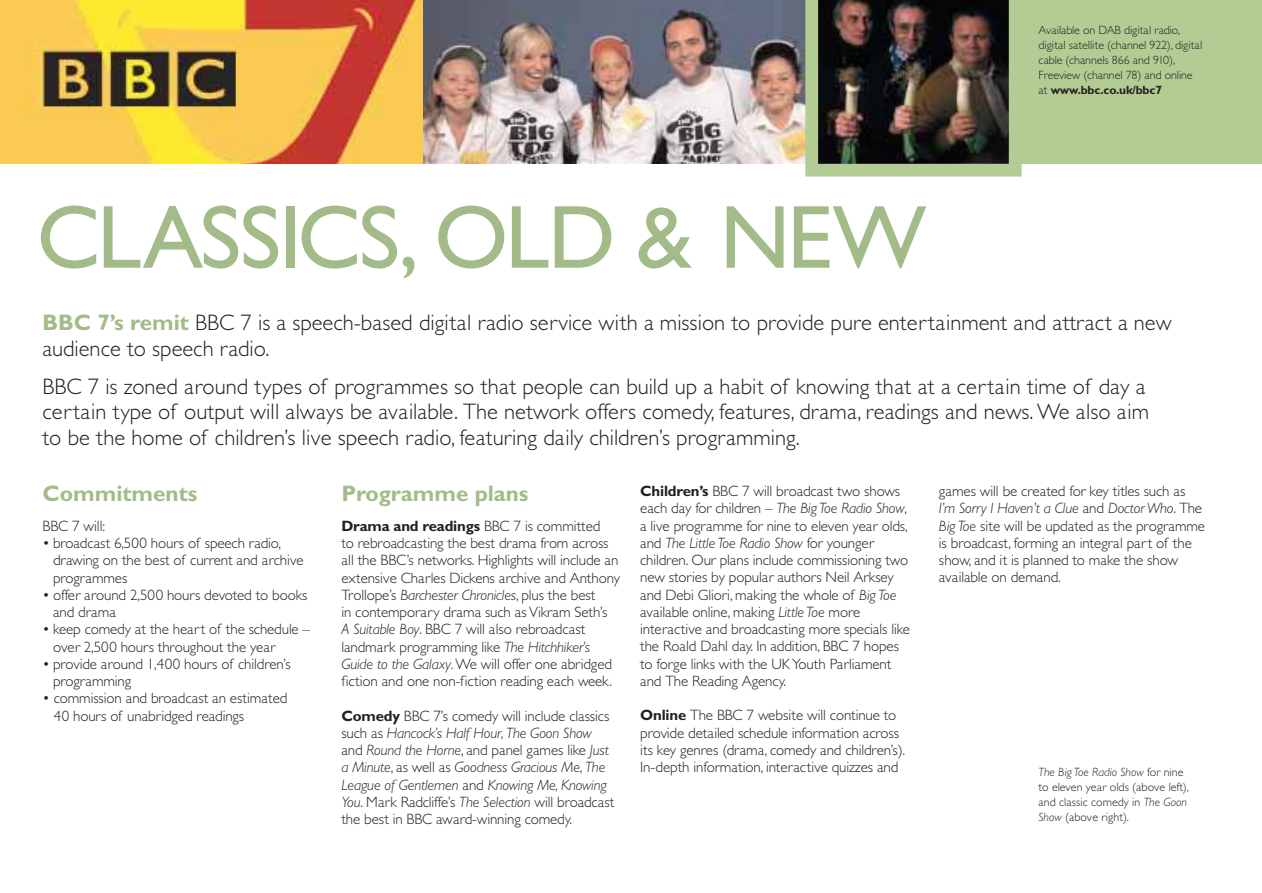
<style>
.page{position:relative;width:1262px;height:893px;background:#fff}
.page>*{position:absolute;margin:0;border:0;box-sizing:border-box;transform-origin:0 0}
.t1{font:90px "Gill Sans";letter-spacing:-.025em;color:#a3bb88}
.t2{font:300 22.5px/25.5px "Gill Sans";color:#231f1f}
.t3{font:700 22.5px "Gill Sans";color:#a3bb88}
.t4{font:300 15px/17.2px "Gill Sans";letter-spacing:-.01em;color:#231f1f}
.t5{font:300 12px/15px "Gill Sans";color:#231f1f}
.s1{font-weight:700}
.s2{font-weight:700;color:#a3bb88}
.s3{font-style:italic}
</style>
<div class="page">
<div style="left:1021px;top:0;width:240px;height:164px;background:#b3cc94"></div>
<img style="left:0;top:0;width:424px;height:164px">
<img style="left:424px;top:0;width:381px;height:164px">
<img style="left:805px;top:0;width:216px;height:176px">
<h1 class="t1" style="left:37px;top:206px;width:891px">CLASSICS, OLD &amp; NEW</h1>
<p class="t5" style="left:1038px;top:23px;width:165px">Available on DAB digital radio, digital satellite (channel 922), digital cable (channels 866 and 910),<br>Freeview (channel 78) and online at <span class="s1">www.bbc.co.uk/bbc7</span></p>
<h2 class="t2" style="left:43px;top:312px;width:1130px"><span class="s2">BBC 7’s remit</span> BBC 7 is a speech-based digital radio service with a mission to provide pure entertainment and attract a new audience to speech radio.</h2>
<p class="t2" style="left:43px;top:376px;width:1108px">BBC 7 is zoned around types of programmes so that people can build up a habit of knowing that at a certain time of day a certain type of output will always be available. The network offers comedy, features, drama, readings and news. We also aim to be the home of children’s live speech radio, featuring daily children’s programming.</p>
<h2 class="t3" style="left:43px;top:485px;width:156px">Commitments</h2>
<p class="t4" style="left:43px;top:518px;width:64px">BBC 7 will:</p>
<p class="t4" style="left:53px;top:536px;width:252px;text-indent:-11px">• broadcast 6,500 hours of speech radio, drawing on the best of current and archive programmes</p>
<p class="t4" style="left:53px;top:587px;width:256px;text-indent:-10px">• offer around 2,500 hours devoted to books and drama</p>
<p class="t4" style="left:53px;top:622px;width:258px;text-indent:-10px">• keep comedy at the heart of the schedule – over 2,500 hours throughout the year</p>
<p class="t4" style="left:53px;top:656px;width:239px;text-indent:-11px">• provide around 1,400 hours of children’s programming</p>
<p class="t4" style="left:54px;top:691px;width:235px;text-indent:-11px">• commission and broadcast an estimated<br>40 hours of unabridged readings</p>
<h2 class="t3" style="left:341px;top:485px;width:189px">Programme plans</h2>
<p class="t4" style="left:341px;top:518px;width:280px"><span class="s1">Drama and readings</span> BBC 7 is committed<br>to rebroadcasting the best drama from across all the BBC’s networks. Highlights will include an extensive Charles Dickens archive and Anthony Trollope’s <span class="s3">Barchester Chronicles</span>, plus the best<br>in contemporary drama such as Vikram Seth’s<br><span class="s3">A Suitable Boy</span>. BBC 7 will also rebroadcast landmark programming like <span class="s3">The Hitchhiker’s Guide to the Galaxy</span>.We will offer one abridged fiction and one non-fiction reading each week.</p>
<p class="t4" style="left:341px;top:708px;width:275px"><span class="s1">Comedy</span> BBC 7’s comedy will include classics such as <span class="s3">Hancock’s Half Hour</span>, <span class="s3">The Goon Show </span>and <span class="s3">Round the Horne</span>, and panel games like <span class="s3">Just a Minute</span>, as well as <span class="s3">Goodness Gracious Me</span>, <span class="s3">The League of Gentlemen</span> and <span class="s3">Knowing Me, Knowing You</span>. Mark Radcliffe’s <span class="s3">The Selection</span> will broadcast the best in BBC award-winning comedy.</p>
<p class="t4" style="left:640px;top:484px;width:271px"><span class="s1">Children’s</span> BBC 7 will broadcast two shows each day for children – <span class="s3">The Big Toe Radio Show</span>, a live programme for nine to eleven year olds, and <span class="s3">The Little Toe Radio Show</span> for younger children. Our plans include commissioning two new stories by popular authors Neil Arksey and Debi Gliori, making the whole of <span class="s3">Big Toe </span>available online, making <span class="s3">Little Toe</span> more interactive and broadcasting more specials like the Roald Dahl day. In addition, BBC 7 hopes to forge links with the UK Youth Parliament and The Reading Agency.</p>
<p class="t4" style="left:640px;top:708px;width:266px"><span class="s1">Online</span> The BBC 7 website will continue to provide detailed schedule information across its key genres (drama, comedy and children’s).<br>In-depth information, interactive quizzes and</p>
<p class="t4" style="left:939px;top:484px;width:268px">games will be created for key titles such as <span class="s3">I’m Sorry I Haven’t a Clue</span> and <span class="s3">Doctor Who</span>. The <span class="s3">Big Toe</span> site will be updated as the programme is broadcast, forming an integral part of the show, and it is planned to make the show available on demand.</p>
<p class="t5" style="left:1038px;top:765px;width:152px"><span class="s3">The Big Toe Radio Show</span> for nine to eleven year olds (above left), and classic comedy in <span class="s3">The Goon<br>Show</span> (above right).</p>
</div>
